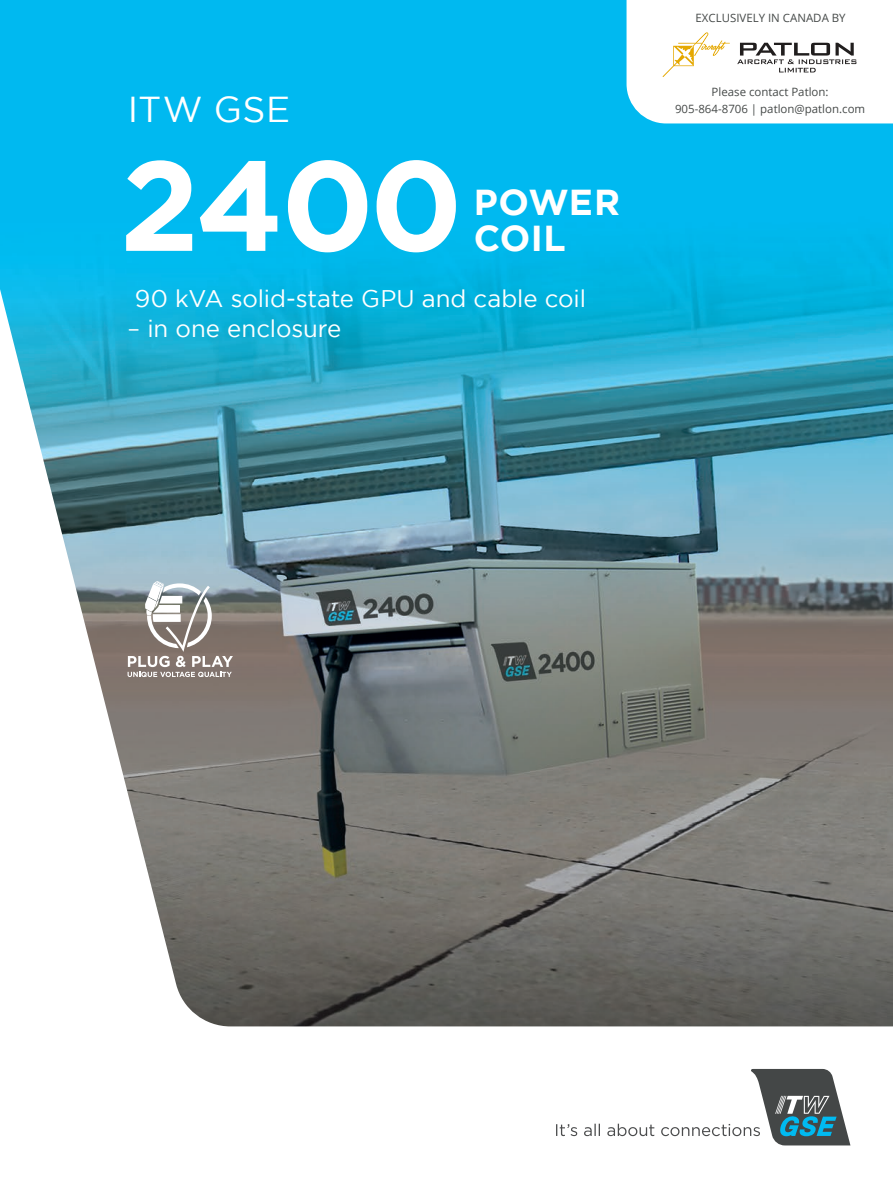
<style>
.page{position:relative;width:893px;height:1188px;background:#fff}
.page>*{position:absolute;margin:0;border:0;box-sizing:border-box;transform-origin:0 0}
.t1{font:700 127.5px "Gotham";color:#fff}
.t2{font:700 36px/36px "Gotham";letter-spacing:.01em;color:#fff}
.t3{font:36px "Gotham";letter-spacing:.015em;color:#fff}
.t4{font:24px "Gotham";letter-spacing:-.005em;color:#fff}
.t5{font:11.4px/16.5px "Open Sans";color:#464a49;text-align:center}
</style>
<div class="page">
<div style="left:0;top:0;width:893px;height:251px;background:#00b9f0"></div>
<img style="left:0;top:251px;width:893px;height:895px">
<svg style="left:556px;top:1069px;width:294px;height:76px"></svg>
<svg style="left:128px;top:581px;width:105px;height:96px"></svg>
<svg style="left:626px;top:0;width:267px;height:123px"></svg>
<h2 class="t3" style="left:128px;top:89px;width:164px">ITW GSE</h2>
<h1 class="t1" style="left:120px;top:132px;width:344px">2400</h1>
<h2 class="t2" style="left:474px;top:183px;width:148px">POWER<br>COIL</h2>
<h3 class="t4" style="left:135px;top:285px;width:453px">90 kVA solid-state GPU and cable coil</h3>
<h3 class="t4" style="left:128px;top:315px;width:215px">– in one enclosure</h3>
<p class="t5" style="left:696px;top:10px;width:152px">EXCLUSIVELY IN CANADA BY</p>
<p class="t5" style="left:675px;top:83px;width:192px">Please contact Patlon:<br>905-864-8706 | patlon@patlon.com</p>
</div>
